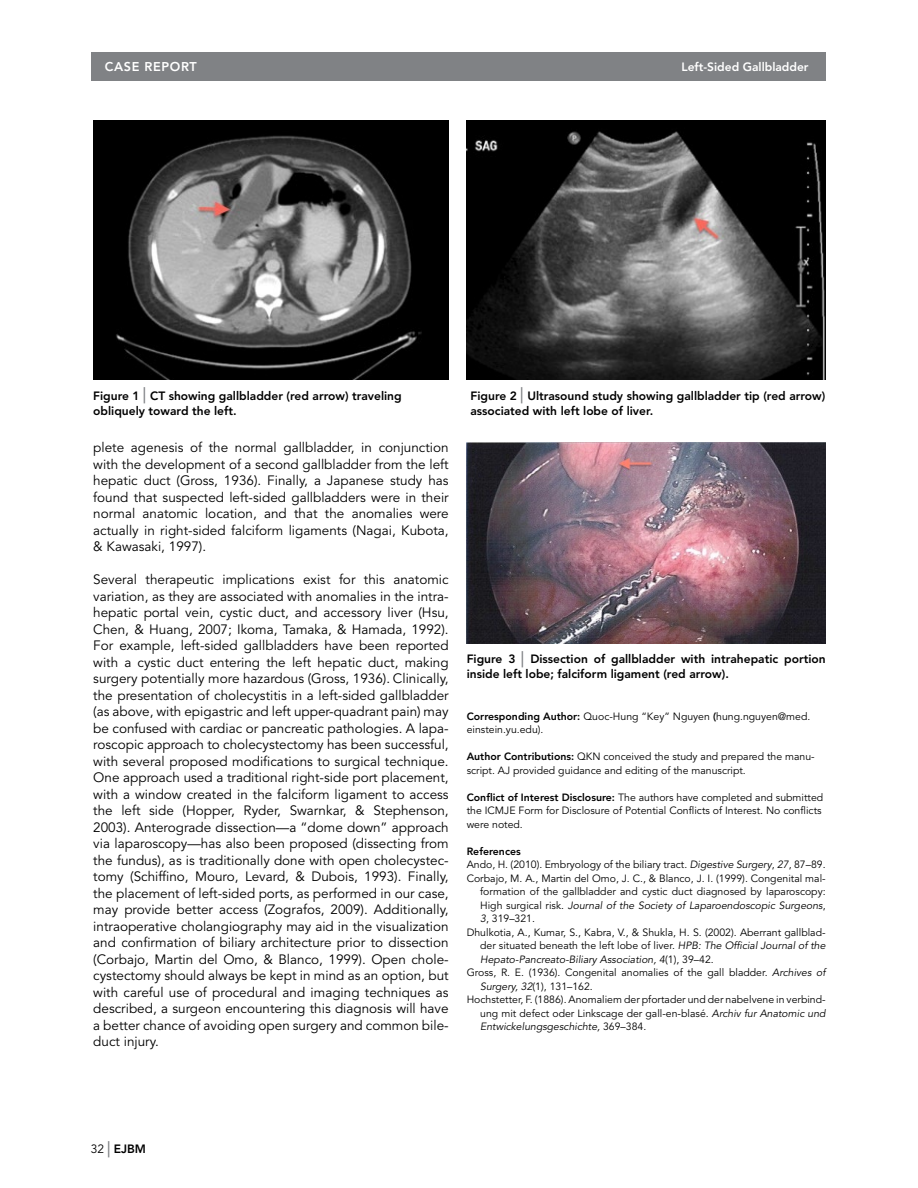
<style>
.page{position:relative;width:918px;height:1188px;background:#fff}
.page>*{position:absolute;margin:0;border:0;box-sizing:border-box;transform-origin:0 0}
.t1{font:13.5px/16.5px "Avenir";color:#000;text-align:justify}
.t2{font:800 12.6px "Avenir";letter-spacing:.05em;color:#fff}
.t3{font:800 12px/15px "Avenir";color:#000}
.t4{font:800 12px "Avenir";color:#fff}
.t5{font:10.5px/13.5px "Avenir";color:#000}
.t6{font:italic 10.5px "Avenir";color:#000}
.t7{font:800 10.5px "Avenir";color:#000}
.s1{font-size:21px;color:#808285}
.s2{font-weight:800}
.s3{font-style:italic}
.s4{font-style:normal}
.s5{font-weight:400}
</style>
<div class="page">
<div style="left:91px;top:52px;width:735px;height:29px;background:#808285"></div>
<img style="left:467px;top:121px;width:358px;height:259px">
<img style="left:93px;top:121px;width:356px;height:259px">
<img style="left:467px;top:442px;width:359px;height:201px">
<p class="t2" style="left:105px;top:60px;width:94px">CASE REPORT</p>
<p class="t4" style="left:681px;top:60px;width:129px">Left-Sided Gallbladder</p>
<p class="t3" style="left:93px;top:388px;width:310px">Figure 1 <span class="s1">|</span> CT showing gallbladder (red arrow) traveling obliquely toward the left.</p>
<p class="t1" style="left:93px;top:440px;width:357px">plete agenesis of the normal gallbladder, in conjunction with the development of a second gallbladder from the left hepatic duct (Gross, 1936). Finally, a Japanese study has found that suspected left-sided gallbladders were in their normal anatomic location, and that the anomalies were actually in right-sided falciform ligaments (Nagai, Kubota, &amp; Kawasaki, 1997).</p>
<p class="t1" style="left:93px;top:572px;width:357px">Several therapeutic implications exist for this anatomic variation, as they are associated with anomalies in the intra&shy;hepatic portal vein, cystic duct, and accessory liver (Hsu, Chen, &amp; Huang, 2007; Ikoma, Tamaka, &amp; Hamada, 1992).<br>For example, left-sided gallbladders have been reported with a cystic duct entering the left hepatic duct, making surgery potentially more hazardous (Gross, 1936). Clinically, the presentation of cholecystitis in a left-sided gallbladder (as above, with epigastric and left upper-quadrant pain) may be confused with cardiac or pancreatic pathologies. A lapa&shy;roscopic approach to cholecystectomy has been successful, with several proposed modifications to surgical technique.<br>One approach used a traditional right-side port placement, with a window created in the falciform ligament to access the left side (Hopper, Ryder, Swarnkar, &amp; Stephenson, 2003). Anterograde dissection—a “dome down” approach via laparoscopy—has also been proposed (dissecting from the fundus), as is traditionally done with open cholecystec&shy;tomy (Schiffino, Mouro, Levard, &amp; Dubois, 1993). Finally, the placement of left-sided ports, as performed in our case, may provide better access (Zografos, 2009). Additionally, intraoperative cholangiography may aid in the visualization and confirmation of biliary architecture prior to dissection (Corbajo, Martin del Omo, &amp; Blanco, 1999). Open chole&shy;cystectomy should always be kept in mind as an option, but with careful use of procedural and imaging techniques as described, a surgeon encountering this diagnosis will have a better chance of avoiding open surgery and common bile&shy;duct injury.</p>
<p class="t3" style="left:471px;top:388px;width:356px">Figure 2 <span class="s1">|</span> Ultrasound study showing gallbladder tip (red arrow) associated with left lobe of liver.</p>
<p class="t3" style="left:467px;top:651px;width:360px">Figure 3 <span class="s1">|</span> Dissection of gallbladder with intrahepatic portion inside left lobe; falciform ligament (red arrow).</p>
<p class="t5" style="left:467px;top:710px;width:345px"><span class="s2">Corresponding Author:</span> Quoc-Hung “Key” Nguyen <span class="s2">(</span>hung.nguyen@med. einstein.yu.edu).</p>
<p class="t5" style="left:467px;top:750px;width:350px"><span class="s2">Author Contributions:</span> QKN conceived the study and prepared the manu&shy;script. AJ provided guidance and editing of the manuscript.</p>
<p class="t5" style="left:467px;top:791px;width:358px"><span class="s2">Conflict of Interest Disclosure:</span> The authors have completed and submitted the ICMJE Form for Disclosure of Potential Conflicts of Interest. No conflicts were noted.</p>
<p class="t7" style="left:467px;top:845px;width:56px">References</p>
<p class="t5" style="left:467px;top:858px;width:360px">Ando, H. (2010). Embryology of the biliary tract. <span class="s3">Digestive Surgery</span>, <span class="s3">27</span>, 87–89.</p>
<p class="t5" style="left:467px;top:872px;width:360px">Corbajo, M. A., Martin del Omo, J. C., &amp; Blanco, J. I. (1999). Congenital mal-</p>
<p class="t5" style="left:480px;top:885px;width:347px">formation of the gallbladder and cystic duct diagnosed by laparoscopy:</p>
<p class="t6" style="left:480px;top:899px;width:347px"><span class="s4">High surgical risk.</span> Journal of the Society of Laparoendoscopic Surgeons<span class="s4">,</span></p>
<p class="t5" style="left:480px;top:912px;width:56px"><span class="s3">3</span>, 319–321.</p>
<p class="t5" style="left:467px;top:926px;width:360px">Dhulkotia, A., Kumar, S., Kabra, V., &amp; Shukla, H. S. (2002). Aberrant gallblad-</p>
<p class="t5" style="left:480px;top:939px;width:347px">der situated beneath the left lobe of liver. <span class="s3">HPB: The Official Journal of the</span></p>
<p class="t6" style="left:480px;top:953px;width:235px">Hepato-Pancreato-Biliary Association, 4<span class="s4">(1), 39–42.</span></p>
<p class="t5" style="left:467px;top:966px;width:360px">Gross, R. E. (1936). Congenital anomalies of the gall bladder. <span class="s3">Archives of</span></p>
<p class="t5" style="left:480px;top:980px;width:114px"><span class="s3">Surgery, 32</span>(1), 131–162.</p>
<p class="t5" style="left:467px;top:993px;width:360px">Hochstetter, F. (1886). Anomaliem der pfortader und der nabelvene in verbind-</p>
<p class="t5" style="left:480px;top:1007px;width:347px">ung mit defect oder Linkscage der gall-en-blasé. <span class="s3">Archiv fur Anatomic und</span></p>
<p class="t6" style="left:480px;top:1021px;width:168px">Entwickelungsgeschichte, <span class="s4">369–384.</span></p>
<p class="t3" style="left:91px;top:1141px;width:57px"><span class="s5">32</span> <span class="s1">|</span> EJBM</p>
</div>
